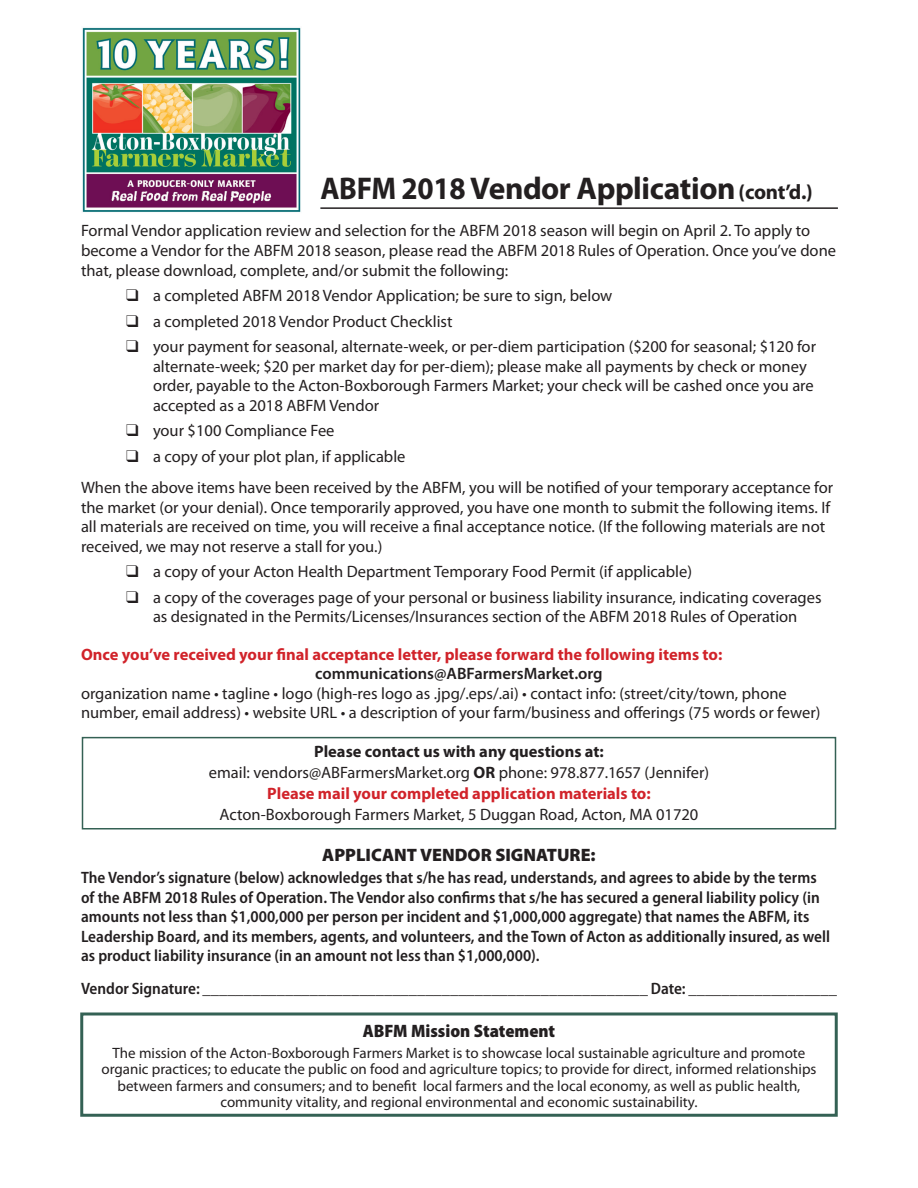
<style>
.page{position:relative;width:918px;height:1188px;background:#fff}
.page>*{position:absolute;margin:0;border:0;box-sizing:border-box;transform-origin:0 0}
.t1{font:700 31.5px "Myriad Pro";letter-spacing:-.01em;color:#231f20;scale:.93 1}
.t2{font:900 18px "Myriad Pro";color:#231f20}
.t3{font:900 semi-condensed 18px "Myriad Pro";color:#231f20}
.t4{font:16.5px/19.5px "Myriad Pro";color:#231f20}
.t5{font:600 semi-condensed 16.5px/19.5px "Myriad Pro";color:#231f20}
.t6{font:700 16.5px "Myriad Pro";color:#d1232a}
.t7{font:600 16.5px "Myriad Pro";color:#231f20}
.t8{font:700 16.5px "Myriad Pro";color:#231f20}
.t9{font:15px/16.5px "Myriad Pro";color:#231f20;text-align:center}
.s1{font-size:21px}
.s2{font-weight:700}
</style>
<div class="page">
<div style="left:80px;top:1012px;width:758px;height:105px;border:3px solid #346154"></div>
<div style="left:82px;top:737px;width:754px;height:93px;border:2px solid #346154"></div>
<hr style="left:320px;top:207px;width:518px;height:2px;background:#231f20">
<img style="left:82px;top:27px;width:219px;height:185px">
<p class="t1" style="left:320px;top:168px;width:531px">ABFM 2018 Vendor Application<span class="s1">(cont’d.)</span></p>
<p class="t4" style="left:81px;top:220px;width:757px">Formal Vendor application review and selection for the ABFM 2018 season will begin on April 2. To apply to become a Vendor for the ABFM 2018 season, please read the ABFM 2018 Rules of Operation. Once you’ve done that, please download, complete, and/or submit the following:</p>
<p class="t4" style="left:126px;top:286px;width:488px">❑ a completed ABFM 2018 Vendor Application; be sure to sign, below</p>
<p class="t4" style="left:126px;top:311px;width:328px">❑ a completed 2018 Vendor Product Checklist</p>
<p class="t4" style="left:153px;top:337px;width:665px;text-indent:-27px">❑ your payment for seasonal, alternate-week, or per-diem participation ($200 for seasonal; $120 for alternate-week; $20 per market day for per-diem); please make all payments by check or money order, payable to the Acton-Boxborough Farmers Market; your check will be cashed once you are accepted as a 2018 ABFM Vendor</p>
<p class="t4" style="left:126px;top:421px;width:210px">❑ your $100 Compliance Fee</p>
<p class="t4" style="left:126px;top:446px;width:281px">❑ a copy of your plot plan, if applicable</p>
<p class="t4" style="left:81px;top:478px;width:754px">When the above items have been received by the ABFM, you will be notified of your temporary acceptance for the market (or your denial). Once temporarily approved, you have one month to submit the following items. If all materials are received on time, you will receive a final acceptance notice. (If the following materials are not received, we may not reserve a stall for you.)</p>
<p class="t4" style="left:126px;top:562px;width:568px">❑ a copy of your Acton Health Department Temporary Food Permit (if applicable)</p>
<p class="t4" style="left:126px;top:587px;width:697px;text-align:center">❑ a copy of the coverages page of your personal or business liability insurance, indicating coverages as designated in the Permits/Licenses/Insurances section of the ABFM 2018 Rules of Operation</p>
<p class="t6" style="left:81px;top:643px;width:643px">Once you’ve received your final acceptance letter, please forward the following items to:</p>
<p class="t7" style="left:315px;top:663px;width:289px">communications@ABFarmersMarket.org</p>
<p class="t4" style="left:81px;top:683px;width:741px">organization name • tagline • logo (high-res logo as .jpg/.eps/.ai) • contact info: (street/city/town, phone number, email address) • website URL • a description of your farm/business and offerings (75 words or fewer)</p>
<p class="t8" style="left:314px;top:741px;width:291px">Please contact us with any questions at:</p>
<p class="t4" style="left:209px;top:763px;width:502px">email: vendors@ABFarmersMarket.org <span class="s2">OR</span> phone: 978.877.1657 (Jennifer)</p>
<p class="t6" style="left:267px;top:783px;width:385px">Please mail your completed application materials to:</p>
<p class="t4" style="left:220px;top:805px;width:480px">Acton-Boxborough Farmers Market, 5 Duggan Road, Acton, MA 01720</p>
<p class="t2" style="left:322px;top:843px;width:275px">APPLICANT VENDOR SIGNATURE:</p>
<p class="t5" style="left:81px;top:868px;width:751px">The Vendor’s signature (below) acknowledges that s/he has read, understands, and agrees to abide by the terms of the ABFM 2018 Rules of Operation. The Vendor also confirms that s/he has secured a general liability policy (in amounts not less than $1,000,000 per person per incident and $1,000,000 aggregate) that names the ABFM, its Leadership Board, and its members, agents, and volunteers, and the Town of Acton as additionally insured, as well as product liability insurance (in an amount not less than $1,000,000).</p>
<p class="t5" style="left:81px;top:979px;width:758px">Vendor Signature: ______________________________________________________ Date: __________________</p>
<p class="t3" style="left:363px;top:1019px;width:194px">ABFM Mission Statement</p>
<p class="t9" style="left:101px;top:1044px;width:717px">The mission of the Acton-Boxborough Farmers Market is to showcase local sustainable agriculture and promote organic practices; to educate the public on food and agriculture topics; to provide for direct, informed relationships between farmers and consumers; and to benefit local farmers and the local economy, as well as public health, community vitality, and regional environmental and economic sustainability.</p>
</div>
